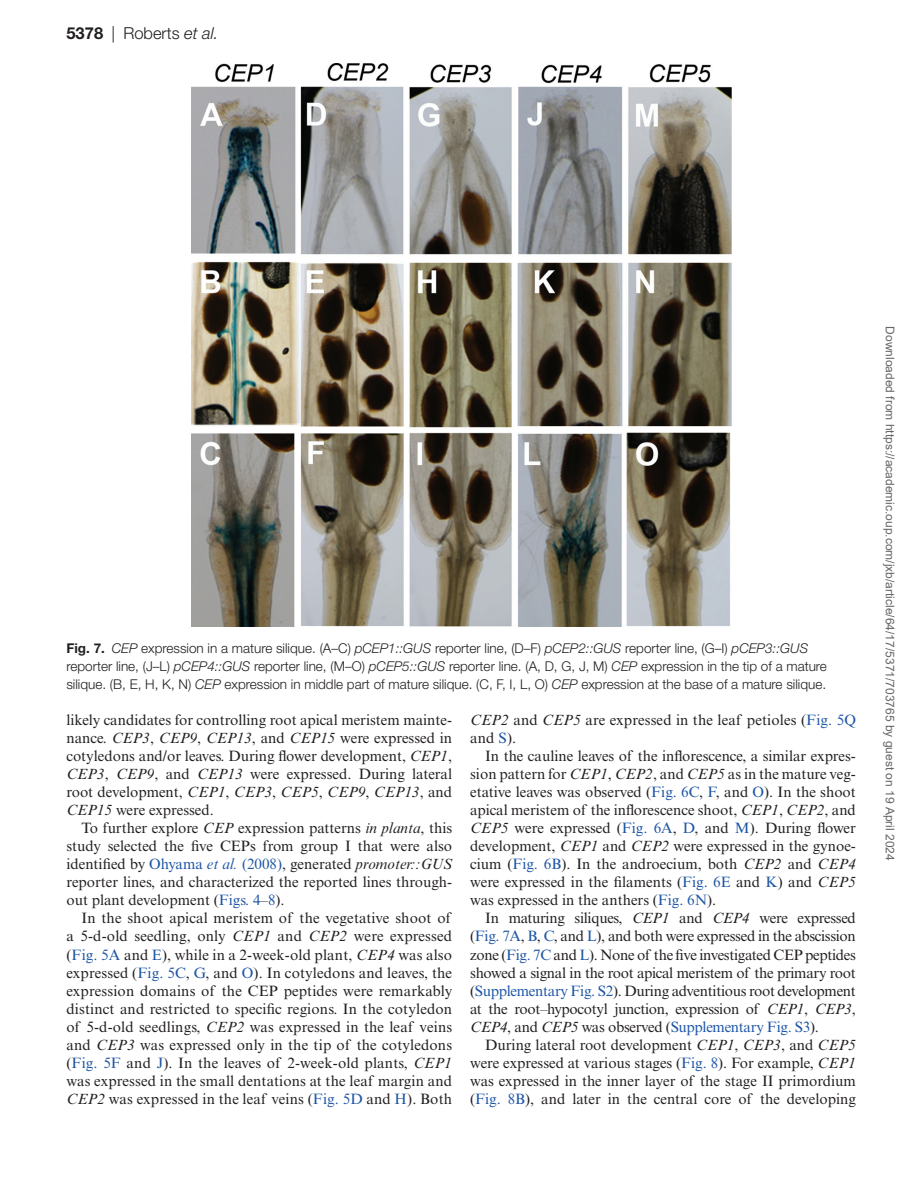
<style>
.page{position:relative;width:919px;height:1187px;background:#fff}
.page>*{position:absolute;margin:0;border:0;box-sizing:border-box;transform-origin:0 0}
.t1{font:300 16.5px "Helvetica Neue LT Std";color:#231f20}
.t2{font:15px/18px "Times New Roman MT Std";color:#231f20;text-align:justify}
.t3{font:300 13.5px/18px "Helvetica Neue LT Std";color:#231f20}
.t4{font:12px "Arial";color:#666}
.s1{font-weight:700}
.s2{font-style:italic}
.s3{color:#1e56a6}
.s4{font-style:italic;color:#1e56a6}
</style>
<div class="page">
<img style="left:191px;top:63px;width:540px;height:563px">
<p class="t1" style="left:66px;top:23px;width:153px"><span class="s1">5378</span> | Roberts <span class="s2">et al.</span></p>
<p class="t3" style="left:66px;top:639px;width:762px"><span class="s1">Fig. 7.</span> <span class="s2">CEP</span> expression in a mature silique. (A–C) <span class="s2">pCEP1::GUS</span> reporter line, (D–F) <span class="s2">pCEP2::GUS</span> reporter line, (G–I) <span class="s2">pCEP3::GUS </span>reporter line, (J–L) <span class="s2">pCEP4::GUS</span> reporter line, (M–O) <span class="s2">pCEP5::GUS</span> reporter line. (A, D, G, J, M) <span class="s2">CEP</span> expression in the tip of a mature silique. (B, E, H, K, N) <span class="s2">CEP</span> expression in middle part of mature silique. (C, F, I, L, O) <span class="s2">CEP</span> expression at the base of a mature silique.</p>
<p class="t2" style="left:66px;top:711px;width:387px">likely candidates for controlling root apical meristem mainte&shy;nance. <span class="s2">CEP3</span>, <span class="s2">CEP9</span>, <span class="s2">CEP13</span>, and <span class="s2">CEP15</span> were expressed in cotyledons and/or leaves. During flower development, <span class="s2">CEP1</span>, <span class="s2">CEP3</span>, <span class="s2">CEP9</span>, and <span class="s2">CEP13</span> were expressed. During lateral root development, <span class="s2">CEP1</span>, <span class="s2">CEP3</span>, <span class="s2">CEP5</span>, <span class="s2">CEP9</span>, <span class="s2">CEP13</span>, and <span class="s2">CEP15</span> were expressed.</p>
<p class="t2" style="left:66px;top:819px;width:387px;text-indent:15px">To further explore <span class="s2">CEP</span> expression patterns <span class="s2">in planta</span>, this study selected the five CEPs from group I that were also identified by <span class="s3">Ohyama</span> <span class="s4">et al.</span> <span class="s3">(2008)</span>, generated <span class="s2">promoter::GUS </span>reporter lines, and characterized the reported lines through&shy;out plant development (<span class="s3">Figs. 4</span>–<span class="s3">8</span>).</p>
<p class="t2" style="left:66px;top:909px;width:387px;text-indent:15px">In the shoot apical meristem of the vegetative shoot of a 5-d-old seedling, only <span class="s2">CEP1</span> and <span class="s2">CEP2</span> were expressed (<span class="s3">Fig. 5A</span> and <span class="s3">E</span>), while in a 2-week-old plant, <span class="s2">CEP4</span> was also expressed (<span class="s3">Fig. 5C</span>, <span class="s3">G</span>, and <span class="s3">O</span>). In cotyledons and leaves, the expression domains of the CEP peptides were remarkably distinct and restricted to specific regions. In the cotyledon of 5-d-old seedlings, <span class="s2">CEP2</span> was expressed in the leaf veins and <span class="s2">CEP3</span> was expressed only in the tip of the cotyledons (<span class="s3">Fig. 5F</span> and <span class="s3">J</span>). In the leaves of 2-week-old plants, <span class="s2">CEP1 </span>was expressed in the small dentations at the leaf margin and <span class="s2">CEP2</span> was expressed in the leaf veins (<span class="s3">Fig. 5D</span> and <span class="s3">H</span>). Both</p>
<p class="t2" style="left:470px;top:711px;width:387px"><span class="s2">CEP2</span> and <span class="s2">CEP5</span> are expressed in the leaf petioles (<span class="s3">Fig. 5Q </span>and <span class="s3">S</span>).</p>
<p class="t2" style="left:470px;top:747px;width:387px;text-indent:15px">In the cauline leaves of the inflorescence, a similar expres&shy;sion pattern for <span class="s2">CEP1</span>, <span class="s2">CEP2</span>, and <span class="s2">CEP5</span> as in the mature veg&shy;etative leaves was observed (<span class="s3">Fig. 6C</span>, <span class="s3">F</span>, and <span class="s3">O</span>). In the shoot apical meristem of the inflorescence shoot, <span class="s2">CEP1</span>, <span class="s2">CEP2</span>, and <span class="s2">CEP5</span> were expressed (<span class="s3">Fig. 6A</span>, <span class="s3">D</span>, and <span class="s3">M</span>). During flower development, <span class="s2">CEP1</span> and <span class="s2">CEP2</span> were expressed in the gynoe&shy;cium (<span class="s3">Fig. 6B</span>). In the androecium, both <span class="s2">CEP2</span> and <span class="s2">CEP4 </span>were expressed in the filaments (<span class="s3">Fig. 6E</span> and <span class="s3">K</span>) and <span class="s2">CEP5 </span>was expressed in the anthers (<span class="s3">Fig. 6N</span>).</p>
<p class="t2" style="left:470px;top:909px;width:387px;text-indent:15px">In maturing siliques, <span class="s2">CEP1</span> and <span class="s2">CEP4</span> were expressed (<span class="s3">Fig. 7A</span>, <span class="s3">B</span>, <span class="s3">C</span>, and <span class="s3">L</span>), and both were expressed in the abscission zone (<span class="s3">Fig. 7C</span> and <span class="s3">L</span>). None of the five investigated CEP peptides showed a signal in the root apical meristem of the primary root (<span class="s3">Supplementary Fig. S2</span>). During adventitious root development at the root–hypocotyl junction, expression of <span class="s2">CEP1</span>, <span class="s2">CEP3</span>, <span class="s2">CEP4</span>, and <span class="s2">CEP5</span> was observed (<span class="s3">Supplementary Fig. S3</span>).</p>
<p class="t2" style="left:470px;top:1035px;width:387px;text-indent:15px">During lateral root development <span class="s2">CEP1</span>, <span class="s2">CEP3</span>, and <span class="s2">CEP5 </span>were expressed at various stages (<span class="s3">Fig. 8</span>). For example, <span class="s2">CEP1 </span>was expressed in the inner layer of the stage II primordium (<span class="s3">Fig. 8B</span>), and later in the central core of the developing</p>
<p class="t4" style="left:894px;top:326px;width:535px;rotate:90deg">Downloaded from https://academic.oup.com/jxb/article/64/17/5371/703765 by guest on 19 April 2024</p>
</div>
